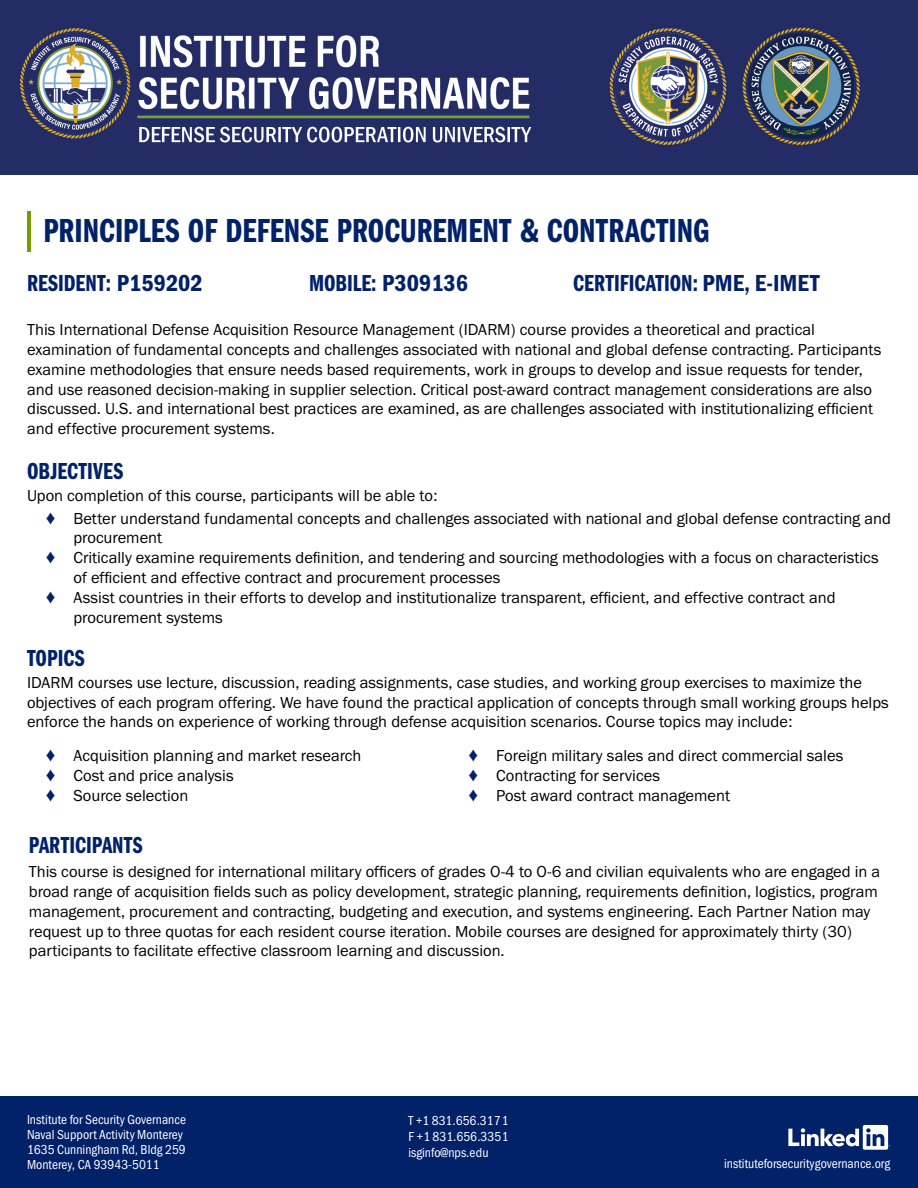
<style>
.page{position:relative;width:918px;height:1188px;background:#fff}
.page>*{position:absolute;margin:0;border:0;box-sizing:border-box;transform-origin:0 0}
.t1{font:34.5px "Franklin Gothic URW Com Dem";color:#012169}
.Sub_Headers{font:24px "Franklin Gothic URW Com Dem";color:#012169}
.Body_Text{font:16.5px/19.8px "Franklin Gothic URW Boo";color:#000}
.Bullet_Text{font:16.5px/19.8px "Franklin Gothic URW Boo";color:#000}
.t2{font:13.5px/15px "Franklin Gothic URW Cond";color:#fff;text-align:justify}
.s1{font-family:"Franklin Gothic URW Con Dem"}
.s2{color:#012169}
</style>
<div class="page">
<img style="left:0;top:0;width:918px;height:175px">
<div style="left:0;top:1096px;width:918px;height:92px;background:#012169"></div>
<svg style="left:788px;top:1125px;width:102px;height:25px"></svg>
<hr style="left:27px;top:212px;width:4px;height:40px;background:#7a9a01">
<h2 class="t1" style="left:43px;top:207px;width:668px">PRINCIPLES OF DEFENSE PROCUREMENT &amp; CONTRACTING</h2>
<h3 class="Sub_Headers" style="left:27px;top:267px;width:177px">RESIDENT: <span class="s1">P159202</span></h3>
<h3 class="Sub_Headers" style="left:573px;top:267px;width:248px">CERTIFICATION: <span class="s1">PME, E-IMET</span></h3>
<p class="Body_Text" style="left:27px;top:319px;width:789px">This International Defense Acquisition Resource Management (IDARM) course provides a theoretical and practical</p>
<p class="Body_Text" style="left:27px;top:339px;width:856px">examination of fundamental concepts and challenges associated with national and global defense contracting. Participants examine methodologies that ensure needs based requirements, work in groups to develop and issue requests for tender, and use reasoned decision-making in supplier selection. Critical post-award contract management considerations are also discussed. U.S. and international best practices are examined, as are challenges associated with institutionalizing efficient and effective procurement systems.</p>
<h3 class="Sub_Headers" style="left:27px;top:454px;width:98px">OBJECTIVES</h3>
<p class="Body_Text" style="left:27px;top:485px;width:412px">Upon completion of this course, participants will be able to:</p>
<p class="Bullet_Text" style="left:74px;top:508px;width:819px;text-indent:-28px"><span class="s2">♦</span> Better understand fundamental concepts and challenges associated with national and global defense contracting and procurement</p>
<p class="Bullet_Text" style="left:74px;top:548px;width:807px;text-indent:-28px"><span class="s2">♦</span> Critically examine requirements definition, and tendering and sourcing methodologies with a focus on characteristics of efficient and effective contract and procurement processes</p>
<p class="Bullet_Text" style="left:74px;top:587px;width:764px;text-indent:-28px"><span class="s2">♦</span> Assist countries in their efforts to develop and institutionalize transparent, efficient, and effective contract and procurement systems</p>
<h3 class="Sub_Headers" style="left:27px;top:642px;width:59px">TOPICS</h3>
<p class="Body_Text" style="left:27px;top:672px;width:863px">IDARM courses use lecture, discussion, reading assignments, case studies, and working group exercises to maximize the objectives of each program offering. We have found the practical application of concepts through small working groups helps enforce the hands on experience of working through defense acquisition scenarios. Course topics may include:</p>
<p class="Bullet_Text" style="left:45px;top:746px;width:318px"><span class="s2">♦</span> Acquisition planning and market research</p>
<p class="Bullet_Text" style="left:45px;top:765px;width:190px"><span class="s2">♦</span> Cost and price analysis</p>
<p class="Bullet_Text" style="left:45px;top:785px;width:145px"><span class="s2">♦</span> Source selection</p>
<h3 class="Sub_Headers" style="left:29px;top:828px;width:115px">PARTICIPANTS</h3>
<p class="Body_Text" style="left:29px;top:862px;width:853px">This course is designed for international military officers of grades O-4 to O-6 and civilian equivalents who are engaged in a</p>
<p class="Body_Text" style="left:29px;top:881px;width:850px">broad range of acquisition fields such as policy development, strategic planning, requirements definition, logistics, program</p>
<p class="Body_Text" style="left:29px;top:901px;width:843px">management, procurement and contracting, budgeting and execution, and systems engineering. Each Partner Nation may request up to three quotas for each resident course iteration. Mobile courses are designed for approximately thirty (30) participants to facilitate effective classroom learning and discussion.</p>
<h2 class="Sub_Headers" style="left:309px;top:267px;width:161px">MOBILE: <span class="s1">P309136</span></h2>
<p class="Body_Text" style="left:468px;top:746px;width:377px"><span class="s2">♦</span> Foreign military sales and direct commercial sales <span class="s2">♦</span> Contracting for services<br><span class="s2">♦</span> Post award contract management</p>
<p class="t2" style="left:27px;top:1111px;width:161px;text-align:left">Institute for Security Governance<br>Naval Support Activity Monterey<br>1635 Cunningham Rd, Bldg 259<br>Monterey, CA 93943-5011</p>
<p class="t2" style="left:408px;top:1112px;width:102px;line-height:16.2px">T +1 831.656.3171<br>F +1 831.656.3351 isginfo@nps.edu</p>
<p class="t2" style="left:724px;top:1155px;width:167px">instituteforsecuritygovernance.org</p>
</div>
